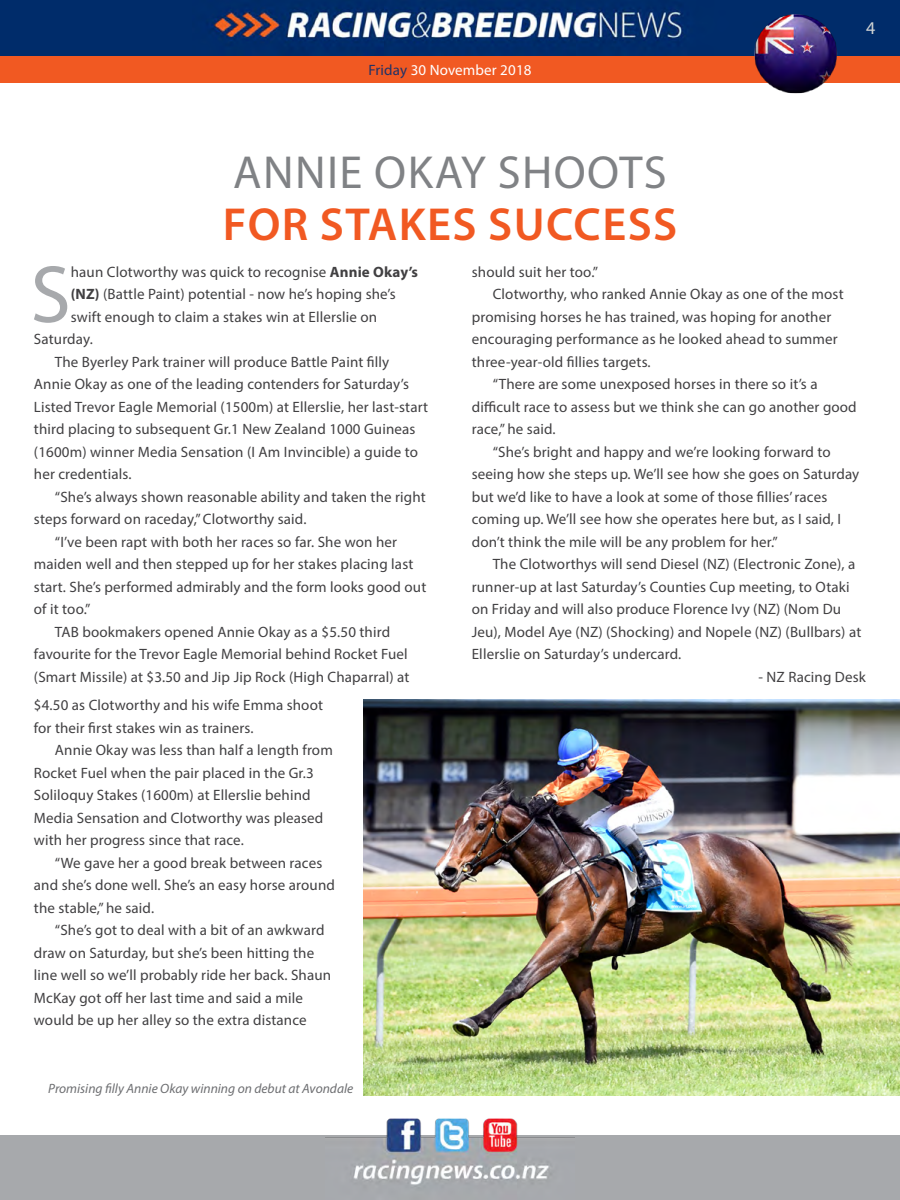
<style>
.page{position:relative;width:900px;height:1200px;background:#fff}
.page>*{position:absolute;margin:0;border:0;box-sizing:border-box;transform-origin:0 0}
.t1{font:81.75px "Myriad Pro";color:#a7a9ac}
.t2{font:600 46.5px "Myriad Pro";letter-spacing:.03em;color:#f15922}
.t3{font:46.5px "Myriad Pro";color:#808285}
.t4{font:18px "Myriad Pro";color:#d1d4d4}
.t5{font:15px/22.5px "Myriad Pro";letter-spacing:.01em;color:#414042}
.t6{font:15px "Myriad Pro";letter-spacing:.01em;color:#fff}
.t7{font:italic 13.5px "Myriad Pro";color:#6d6e71}
.s1{color:#203267}
.s2{font-weight:700}
</style>
<div class="page">
<div style="left:0;top:1136px;width:900px;height:64px;background:#a7a9ac"></div>
<img style="left:325px;top:1118px;width:250px;height:67px">
<div style="left:0;top:56px;width:900px;height:27px;background:#f15922"></div>
<img style="left:0;top:0;width:900px;height:56px">
<img style="left:363px;top:699px;width:537px;height:397px">
<img style="left:752px;top:12px;width:88px;height:82px">
<p class="t6" style="left:368px;top:61px;width:165px"><span class="s1">Friday</span> 30 November 2018</p>
<h2 class="t3" style="left:233px;top:144px;width:55px">Annie</h2>
<h2 class="t3" style="left:374px;top:144px;width:60px">Okay</h2>
<h2 class="t3" style="left:498px;top:144px;width:29px">shoots</h2>
<h2 class="t2" style="left:223px;top:195px;width:294px">FOR STAKES SUCC</h2>
<h2 class="t2" style="left:602px;top:195px;width:50px">ESS</h2>
<p class="t4" style="left:866px;top:17px;width:11px">4</p>
<h1 class="t1" style="left:30px;top:244px;width:42px">S</h1>
<p class="t5" style="left:71px;top:260px;width:349px">haun Clotworthy was quick to recognise <span class="s2">Annie Okay’s</span></p>
<p class="t5" style="left:71px;top:283px;width:326px"><span class="s2">(NZ)</span> (Battle Paint) potential - now he’s hoping she’s</p>
<p class="t5" style="left:71px;top:305px;width:308px">swift enough to claim a stakes win at Ellerslie on</p>
<p class="t5" style="left:34px;top:328px;width:60px">Saturday.</p>
<p class="t5" style="left:55px;top:350px;width:336px">The Byerley Park trainer will produce Battle Paint filly</p>
<p class="t5" style="left:34px;top:373px;width:377px">Annie Okay as one of the leading contenders for Saturday’s</p>
<p class="t5" style="left:34px;top:395px;width:396px">Listed Trevor Eagle Memorial (1500m) at Ellerslie, her last-start</p>
<p class="t5" style="left:34px;top:418px;width:383px">third placing to subsequent Gr.1 New Zealand 1000 Guineas</p>
<p class="t5" style="left:34px;top:440px;width:386px">(1600m) winner Media Sensation (I Am Invincible) a guide to</p>
<p class="t5" style="left:34px;top:463px;width:99px">her credentials.</p>
<p class="t5" style="left:55px;top:485px;width:372px">“She’s always shown reasonable ability and taken the right</p>
<p class="t5" style="left:34px;top:508px;width:274px">steps forward on raceday,” Clotworthy said.</p>
<p class="t5" style="left:55px;top:530px;width:344px">“I’ve been rapt with both her races so far. She won her</p>
<p class="t5" style="left:34px;top:553px;width:381px">maiden well and then stepped up for her stakes placing last</p>
<p class="t5" style="left:34px;top:575px;width:394px">start. She’s performed admirably and the form looks good out</p>
<p class="t5" style="left:34px;top:598px;width:58px">of it too.”</p>
<p class="t5" style="left:55px;top:620px;width:337px">TAB bookmakers opened Annie Okay as a $5.50 third</p>
<p class="t5" style="left:34px;top:643px;width:375px">favourite for the Trevor Eagle Memorial behind Rocket Fuel</p>
<p class="t5" style="left:34px;top:665px;width:377px">(Smart Missile) at $3.50 and Jip Jip Rock (High Chaparral) at</p>
<p class="t5" style="left:34px;top:694px;width:291px">$4.50 as Clotworthy and his wife Emma shoot for their first stakes win as trainers.</p>
<p class="t5" style="left:34px;top:739px;width:300px;text-indent:21px">Annie Okay was less than half a length from Rocket Fuel when the pair placed in the Gr.3<br>Soliloquy Stakes (1600m) at Ellerslie behind Media Sensation and Clotworthy was pleased with her progress since that race.</p>
<p class="t5" style="left:34px;top:851px;width:303px;text-indent:21px">“We gave her a good break between races and she’s done well. She’s an easy horse around the stable,” he said.</p>
<p class="t5" style="left:34px;top:919px;width:299px;text-indent:21px">“She’s got to deal with a bit of an awkward draw on Saturday, but she’s been hitting the line well so we’ll probably ride her back. Shaun McKay got off her last time and said a mile would be up her alley so the extra distance</p>
<p class="t7" style="left:48px;top:1080px;width:306px">Promising filly Annie Okay winning on debut at Avondale</p>
<p class="t5" style="left:472px;top:260px;width:128px">should suit her too.”</p>
<p class="t5" style="left:493px;top:283px;width:352px">Clotworthy, who ranked Annie Okay as one of the most</p>
<p class="t5" style="left:472px;top:305px;width:361px">promising horses he has trained, was hoping for another</p>
<p class="t5" style="left:472px;top:328px;width:368px">encouraging performance as he looked ahead to summer</p>
<p class="t5" style="left:472px;top:350px;width:180px">three-year-old fillies targets.</p>
<p class="t5" style="left:493px;top:373px;width:326px">“There are some unexposed horses in there so it’s a</p>
<p class="t5" style="left:472px;top:395px;width:387px">difficult race to assess but we think she can go another good</p>
<p class="t5" style="left:472px;top:418px;width:85px">race,” he said.</p>
<p class="t5" style="left:493px;top:440px;width:340px">“She’s bright and happy and we’re looking forward to</p>
<p class="t5" style="left:472px;top:463px;width:389px">seeing how she steps up. We’ll see how she goes on Saturday</p>
<p class="t5" style="left:472px;top:485px;width:357px">but we’d like to have a look at some of those fillies’ races</p>
<p class="t5" style="left:472px;top:508px;width:371px">coming up. We’ll see how she operates here but, as I said, I</p>
<p class="t5" style="left:472px;top:530px;width:308px">don’t think the mile will be any problem for her.”</p>
<p class="t5" style="left:493px;top:553px;width:364px">The Clotworthys will send Diesel (NZ) (Electronic Zone), a</p>
<p class="t5" style="left:472px;top:575px;width:380px">runner-up at last Saturday’s Counties Cup meeting, to Otaki</p>
<p class="t5" style="left:472px;top:598px;width:371px">on Friday and will also produce Florence Ivy (NZ) (Nom Du</p>
<p class="t5" style="left:472px;top:620px;width:391px">Jeu), Model Aye (NZ) (Shocking) and Nopele (NZ) (Bullbars) at</p>
<p class="t5" style="left:472px;top:643px;width:211px">Ellerslie on Saturday’s undercard.</p>
<p class="t5" style="left:758px;top:665px;width:109px">- NZ Racing Desk</p>
</div>
